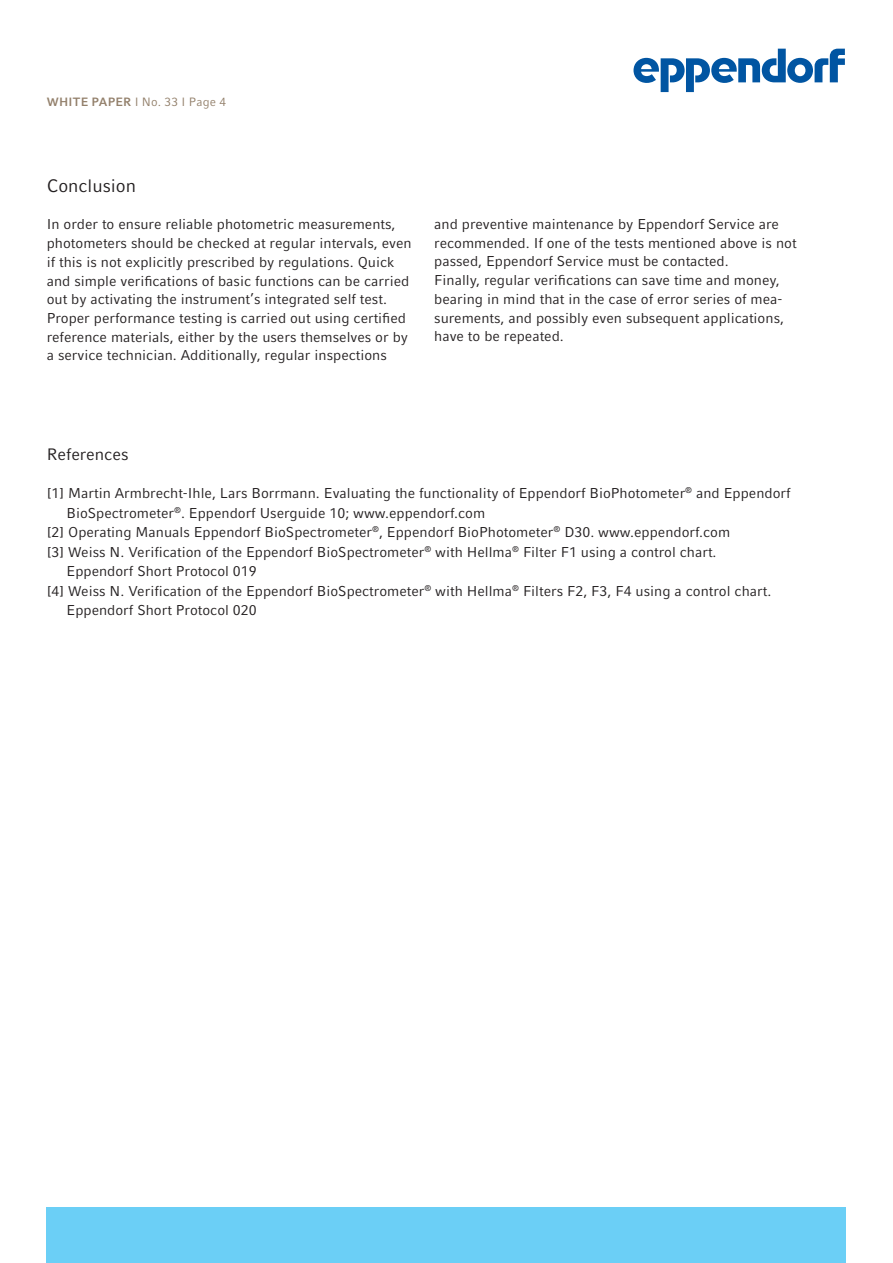
<style>
.page{position:relative;width:893px;height:1263px;background:#fff}
.page>*{position:absolute;margin:0;border:0;box-sizing:border-box;transform-origin:0 0}
.t1{font:18px "Compatil Factfor Eppendorf";color:#231f20}
.t2{font:16.5px "Compatil Factfor Eppendorf";color:#231f20}
.t3{font:14.25px/18.8px "Compatil Factfor Eppendorf";color:#231f20}
.t4{font:12px "Compatil Factfor Eppendorf";letter-spacing:.015em;color:#93806b}
.s1{font-weight:700}
</style>
<div class="page">
<div style="left:47px;top:1208px;width:799px;height:55px;background:#6bcff6"></div>
<svg style="left:633px;top:49px;width:212px;height:43px"></svg>
<p class="t4" style="left:47px;top:95px;width:181px"><span class="s1">WHITE PAPER</span> I No. 33 I Page 4</p>
<p class="t1" style="left:47px;top:175px;width:91px">Conclusion</p>
<p class="t3" style="left:47px;top:215px;width:366px">In order to ensure reliable photometric measurements, photometers should be checked at regular intervals, even if this is not explicitly prescribed by regulations. Quick and simple verifications of basic functions can be carried out by activating the instrument’s integrated self test.<br>Proper performance testing is carried out using certified reference materials, either by the users themselves or by a service technician. Additionally, regular inspections</p>
<p class="t3" style="left:434px;top:215px;width:364px">and preventive maintenance by Eppendorf Service are recommended. If one of the tests mentioned above is not passed, Eppendorf Service must be contacted.<br>Finally, regular verifications can save time and money, bearing in mind that in the case of error series of mea&shy;surements, and possibly even subsequent applications, have to be repeated.</p>
<p class="t2" style="left:47px;top:444px;width:83px">References</p>
<p class="t3" style="left:47px;top:484px;width:745px">[1] Martin Armbrecht-Ihle, Lars Borrmann. Evaluating the functionality of Eppendorf BioPhotometer<sup>®</sup> and Eppendorf</p>
<p class="t3" style="left:67px;top:503px;width:420px">BioSpectrometer<sup>®</sup>. Eppendorf Userguide 10; www.eppendorf.com</p>
<p class="t3" style="left:47px;top:523px;width:685px">[2] Operating Manuals Eppendorf BioSpectrometer<sup>®</sup>, Eppendorf BioPhotometer<sup>®</sup> D30. www.eppendorf.com</p>
<p class="t3" style="left:47px;top:542px;width:671px">[3] Weiss N. Verification of the Eppendorf BioSpectrometer<sup>®</sup> with Hellma<sup>®</sup> Filter F1 using a control chart.</p>
<p class="t3" style="left:67px;top:562px;width:192px">Eppendorf Short Protocol 019</p>
<p class="t3" style="left:47px;top:581px;width:726px">[4] Weiss N. Verification of the Eppendorf BioSpectrometer<sup>®</sup> with Hellma<sup>®</sup> Filters F2, F3, F4 using a control chart.</p>
<p class="t3" style="left:67px;top:601px;width:192px">Eppendorf Short Protocol 020</p>
</div>
